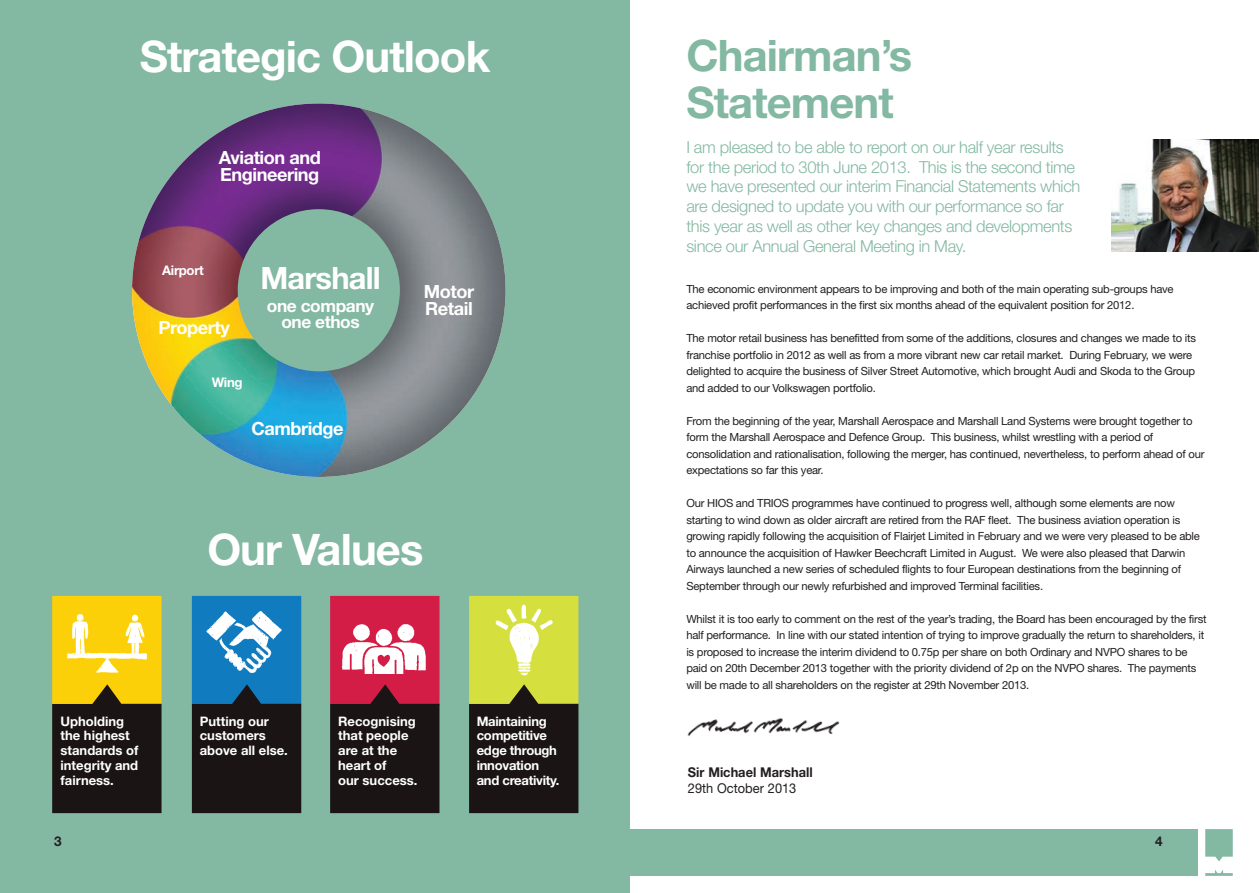
<style>
.page{position:relative;width:1259px;height:893px;background:#fff}
.page>*{position:absolute;margin:0;border:0;box-sizing:border-box;transform-origin:0 0}
.t1{font:700 43.5px "Helvetica Neue";letter-spacing:-.02em;color:#fff}
.t2{font:700 43.5px/46.5px "Helvetica Neue";letter-spacing:-.02em;color:#83b8a2}
.t3{font:700 30.75px "Helvetica Neue";letter-spacing:-.025em;color:#fff}
.t4{font:700 18.15px/17.2px "Helvetica Neue";letter-spacing:-.025em;color:#fff}
.t5{font:700 17.25px/16.2px "Helvetica Neue";letter-spacing:-.025em;color:#fff;text-align:center}
.t6{font:300 16.5px/19.8px "Helvetica Neue";letter-spacing:-.02em;color:#83b8a2}
.t7{font:700 13.5px "Helvetica Neue";color:#231f20;scale:.95 1}
.t8{font:13.5px "Helvetica Neue";color:#231f20;scale:.95 1}
.t9{font:700 13.5px "Helvetica Neue";color:#231f20}
.t10{font:700 13.2px "Helvetica Neue";letter-spacing:-.025em;color:#fff}
.t11{font:700 13.05px/14.7px "Helvetica Neue";color:#fff}
.t12{font:700 13.05px/14.7px "Helvetica Neue";letter-spacing:-.02em;color:#fff}
.t13{font:11.25px/16.5px "Helvetica Neue";letter-spacing:-.02em;color:#231f20}
</style>
<div class="page">
<div style="left:0;top:0;width:629px;height:893px;background:#83b8a2"></div>
<svg style="left:1205px;top:870px;width:27px;height:6px"></svg>
<svg style="left:1205px;top:829px;width:27px;height:32px"></svg>
<div style="left:0;top:829px;width:1197px;height:46px;background:#83b8a2"></div>
<svg style="left:52px;top:596px;width:109px;height:217px;background:#292114"></svg>
<img style="left:52px;top:595px;width:107px;height:101px">
<svg style="left:192px;top:596px;width:109px;height:217px;background:#172f42"></svg>
<img style="left:203px;top:600px;width:84px;height:84px">
<svg style="left:330px;top:596px;width:109px;height:217px;background:#541725"></svg>
<img style="left:339px;top:608px;width:90px;height:65px">
<svg style="left:469px;top:596px;width:109px;height:217px;background:#575622"></svg>
<img style="left:486px;top:601px;width:69px;height:80px">
<img style="left:132px;top:104px;width:373px;height:373px;border-radius:50%">
<div style="left:238px;top:209px;width:162px;height:162px;background:#83b8a2;border-radius:50%"></div>
<img style="left:687px;top:718px;width:153px;height:18px">
<img style="left:1111px;top:140px;width:148px;height:112px">
<h1 class="t1" style="left:140px;top:41px;width:352px">Strategic Outlook</h1>
<h3 class="t4" style="left:219px;top:150px;width:103px">Aviation and<br>Engineering</h3>
<p class="t10" style="left:162px;top:266px;width:43px">Airport</p>
<h3 class="t4" style="left:158px;top:320px;width:73px">Property</h3>
<h2 class="t3" style="left:260px;top:267px;width:122px">Marshall</h2>
<h3 class="t5" style="left:267px;top:299px;width:109px">one company one ethos</h3>
<p class="t10" style="left:212px;top:378px;width:32px">Wing</p>
<h3 class="t4" style="left:251px;top:421px;width:94px">Cambridge</h3>
<h3 class="t4" style="left:424px;top:284px;width:52px">Motor<br>Retail</h3>
<h1 class="t1" style="left:207px;top:533px;width:218px">Our Values</h1>
<p class="t11" style="left:60px;top:715px;width:80px">Upholding the highest standards of integrity and fairness.</p>
<p class="t11" style="left:200px;top:715px;width:90px">Putting our customers above all else.</p>
<p class="t11" style="left:338px;top:715px;width:81px">Recognising that people are at the heart of<br>our success.</p>
<p class="t12" style="left:477px;top:715px;width:84px">Maintaining competitive edge through innovation and creativity.</p>
<h1 class="t2" style="left:686px;top:37px;width:227px">Chairman’s<br>Statement</h1>
<p class="t6" style="left:686px;top:139px;width:395px">I am pleased to be able to report on our half year results for the period to 30th June 2013. This is the second time we have presented our interim Financial Statements which are designed to update you with our performance so far this year as well as other key changes and developments since our Annual General Meeting in May.</p>
<p class="t13" style="left:686px;top:282px;width:489px">The economic environment appears to be improving and both of the main operating sub-groups have achieved profit performances in the first six months ahead of the equivalent position for 2012.</p>
<p class="t13" style="left:686px;top:331px;width:511px">The motor retail business has benefitted from some of the additions, closures and changes we made to its franchise portfolio in 2012 as well as from a more vibrant new car retail market. During February, we were delighted to acquire the business of Silver Street Automotive, which brought Audi and Skoda to the Group and added to our Volkswagen portfolio.</p>
<p class="t13" style="left:686px;top:414px;width:519px">From the beginning of the year, Marshall Aerospace and Marshall Land Systems were brought together to form the Marshall Aerospace and Defence Group. This business, whilst wrestling with a period of consolidation and rationalisation, following the merger, has continued, nevertheless, to perform ahead of our expectations so far this year.</p>
<p class="t13" style="left:686px;top:496px;width:515px">Our HIOS and TRIOS programmes have continued to progress well, although some elements are now starting to wind down as older aircraft are retired from the RAF fleet. The business aviation operation is growing rapidly following the acquisition of Flairjet Limited in February and we were very pleased to be able to announce the acquisition of Hawker Beechcraft Limited in August. We were also pleased that Darwin Airways launched a new series of scheduled flights to four European destinations from the beginning of September through our newly refurbished and improved Terminal facilities.</p>
<p class="t13" style="left:686px;top:612px;width:522px">Whilst it is too early to comment on the rest of the year’s trading, the Board has been encouraged by the first half performance. In line with our stated intention of trying to improve gradually the return to shareholders, it is proposed to increase the interim dividend to 0.75p per share on both Ordinary and NVPO shares to be paid on 20th December 2013 together with the priority dividend of 2p on the NVPO shares. The payments will be made to all shareholders on the register at 29th November 2013.</p>
<p class="t7" style="left:688px;top:767px;width:133px">Sir Michael Marshall</p>
<p class="t8" style="left:688px;top:784px;width:116px">29th October 2013</p>
<p class="t9" style="left:54px;top:836px;width:9px">3</p>
<p class="t9" style="left:1155px;top:836px;width:9px">4</p>
</div>
